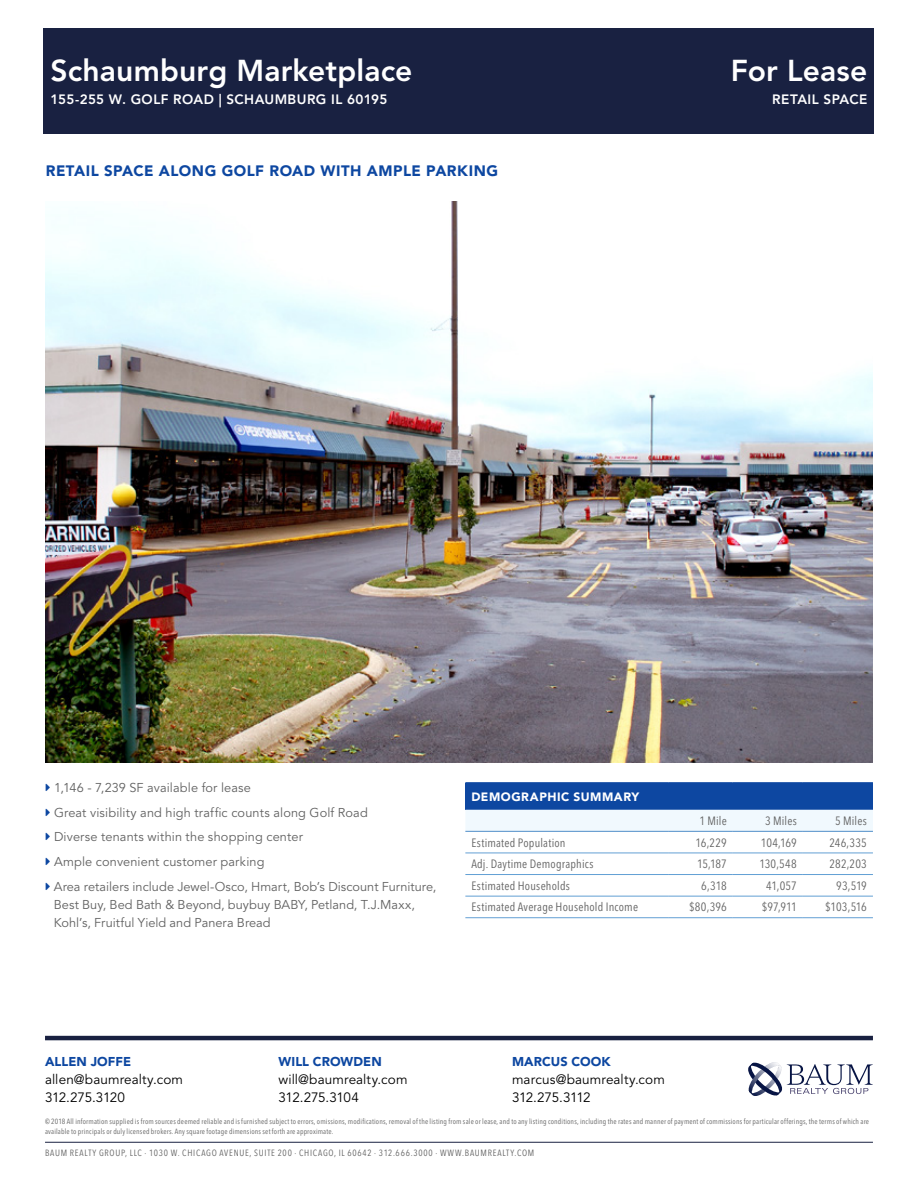
<style>
.page{position:relative;width:918px;height:1188px;background:#fff}
.page>*{position:absolute;margin:0;border:0;box-sizing:border-box;transform-origin:0 0}
.t1{font:800 30px "Avenir LT Std";letter-spacing:.005em;color:#fff}
.t2{font:900 15px "Avenir LT Std";letter-spacing:.03em;color:#0d47a1}
.t3{font:13.5px/18px "Avenir LT Std";letter-spacing:.005em;color:#000}
.t4{font:800 13.5px "Avenir LT Std";letter-spacing:.03em;color:#fff}
.t5{font:12.75px/24.8px "Avenir LT Std";letter-spacing:.005em;color:#616161}
.t6{font:900 12.75px "Avenir LT Std";letter-spacing:.01em;color:#0d47a1}
.t7{font:condensed 12px "Avenir Next LT Pro";letter-spacing:.015em;color:#616161}
.t8{font:900 12px "Avenir LT Std";letter-spacing:.045em;color:#fff}
.t9{font:condensed 9px "Avenir Next LT Pro";letter-spacing:.08em;color:#616161}
.t10{font:condensed 7.5px/10.5px "Avenir Next LT Pro";letter-spacing:.025em;color:#616161}
</style>
<div class="page">
<hr style="left:45px;top:1142px;width:828px;height:1px;background:#192141">
<svg style="left:748px;top:1062px;width:125px;height:34px"></svg>
<hr style="left:45px;top:1036px;width:828px;height:4px;background:#192141">
<div style="left:44px;top:28px;width:830px;height:106px;background:#192141"></div>
<img style="left:45px;top:201px;width:828px;height:562px">
<div style="left:465px;top:783px;width:408px;height:27px;background:#0d47a1"></div>
<svg style="left:465px;top:810px;width:408px;height:86px"></svg>
<hr style="left:465px;top:831px;width:203px;height:1px;background:#4f8dc9">
<hr style="left:668px;top:831px;width:65px;height:1px;background:#4f8dc9">
<hr style="left:733px;top:831px;width:70px;height:1px;background:#4f8dc9">
<hr style="left:803px;top:831px;width:70px;height:1px;background:#4f8dc9">
<hr style="left:465px;top:782px;width:203px;height:1px;background:#0d47a1">
<hr style="left:668px;top:782px;width:65px;height:1px;background:#0d47a1">
<hr style="left:733px;top:782px;width:70px;height:1px;background:#0d47a1">
<hr style="left:803px;top:782px;width:70px;height:1px;background:#0d47a1">
<hr style="left:465px;top:853px;width:203px;height:1px;background:#629fd4">
<hr style="left:668px;top:853px;width:65px;height:1px;background:#629fd4">
<hr style="left:733px;top:853px;width:70px;height:1px;background:#629fd4">
<hr style="left:803px;top:853px;width:70px;height:1px;background:#629fd4">
<hr style="left:465px;top:874px;width:203px;height:1px;background:#629fd4">
<hr style="left:668px;top:874px;width:65px;height:1px;background:#629fd4">
<hr style="left:733px;top:874px;width:70px;height:1px;background:#629fd4">
<hr style="left:803px;top:874px;width:70px;height:1px;background:#629fd4">
<hr style="left:465px;top:896px;width:203px;height:1px;background:#629fd4">
<hr style="left:668px;top:896px;width:65px;height:1px;background:#629fd4">
<hr style="left:733px;top:896px;width:70px;height:1px;background:#629fd4">
<hr style="left:803px;top:896px;width:70px;height:1px;background:#629fd4">
<hr style="left:465px;top:917px;width:203px;height:1px;background:#629fd4">
<hr style="left:668px;top:917px;width:65px;height:1px;background:#629fd4">
<hr style="left:733px;top:917px;width:70px;height:1px;background:#629fd4">
<hr style="left:803px;top:917px;width:70px;height:1px;background:#629fd4">
<h1 class="t1" style="left:51px;top:53px;width:363px">Schaumburg Marketplace</h1>
<h3 class="t4" style="left:51px;top:91px;width:338px">155-255 W. GOLF ROAD | SCHAUMBURG IL 60195</h3>
<h2 class="t2" style="left:46px;top:161px;width:454px">RETAIL SPACE ALONG GOLF ROAD WITH AMPLE PARKING</h2>
<h1 class="t1" style="left:731px;top:53px;width:138px">For Lease</h1>
<h3 class="t4" style="left:772px;top:91px;width:97px">RETAIL SPACE</h3>
<p class="t5" style="left:54px;top:775px;width:384px">1,146 - 7,239 SF available for lease<br>Great visibility and high traffic counts along Golf Road<br>Diverse tenants within the shopping center<br>Ample convenient customer parking<br>Area retailers include Jewel-Osco, Hmart, Bob’s Discount Furniture,</p>
<h3 class="t5" style="left:54px;top:896px;width:363px;line-height:18px">Best Buy, Bed Bath &amp; Beyond, buybuy BABY, Petland, T.J.Maxx,<br>Kohl’s, Fruitful Yield and Panera Bread</h3>
<h3 class="t8" style="left:471px;top:789px;width:169px">DEMOGRAPHIC SUMMARY</h3>
<h3 class="t7" style="left:699px;top:814px;width:29px">1 Mile</h3>
<h3 class="t7" style="left:765px;top:814px;width:33px">3 Miles</h3>
<h3 class="t7" style="left:835px;top:814px;width:33px">5 Miles</h3>
<h3 class="t7" style="left:471px;top:835px;width:96px">Estimated Population</h3>
<h3 class="t7" style="left:695px;top:835px;width:33px">16,229</h3>
<h3 class="t7" style="left:761px;top:835px;width:37px">104,169</h3>
<h3 class="t7" style="left:829px;top:835px;width:39px">246,335</h3>
<h3 class="t7" style="left:471px;top:857px;width:124px">Adj. Daytime Demographics</h3>
<h3 class="t7" style="left:697px;top:857px;width:31px">15,187</h3>
<h3 class="t7" style="left:759px;top:857px;width:39px">130,548</h3>
<h3 class="t7" style="left:830px;top:857px;width:39px">282,203</h3>
<h3 class="t7" style="left:471px;top:878px;width:100px">Estimated Households</h3>
<h3 class="t7" style="left:701px;top:878px;width:27px">6,318</h3>
<h3 class="t7" style="left:766px;top:878px;width:32px">41,057</h3>
<h3 class="t7" style="left:836px;top:878px;width:32px">93,519</h3>
<h3 class="t7" style="left:471px;top:900px;width:168px">Estimated Average Household Income</h3>
<h3 class="t7" style="left:689px;top:900px;width:39px">$80,396</h3>
<h3 class="t7" style="left:762px;top:900px;width:36px">$97,911</h3>
<h3 class="t7" style="left:825px;top:900px;width:43px">$103,516</h3>
<h3 class="t6" style="left:45px;top:1054px;width:88px">ALLEN JOFFE</h3>
<h3 class="t3" style="left:45px;top:1071px;width:140px">allen@baumrealty.com<br>312.275.3120</h3>
<h3 class="t6" style="left:279px;top:1054px;width:105px">WILL CROWDEN</h3>
<h3 class="t3" style="left:279px;top:1071px;width:130px">will@baumrealty.com<br>312.275.3104</h3>
<h3 class="t6" style="left:512px;top:1054px;width:100px">MARCUS COOK</h3>
<h3 class="t3" style="left:512px;top:1071px;width:154px">marcus@baumrealty.com<br>312.275.3112</h3>
<p class="t10" style="left:45px;top:1116px;width:826px">© 2018 All information supplied is from sources deemed reliable and is furnished subject to errors, omissions, modifications, removal of the listing from sale or lease, and to any listing conditions, including the rates and manner of payment of commissions for particular offerings, the terms of which are available to principals or duly licensed brokers. Any square footage dimensions set forth are approximate.</p>
<p class="t9" style="left:45px;top:1148px;width:491px">BAUM REALTY GROUP, LLC ∙ 1030 W. CHICAGO AVENUE, SUITE 200 ∙ CHICAGO, IL 60642 ∙ 312.666.3000 ∙ WWW.BAUMREALTY.COM</p>
</div>
